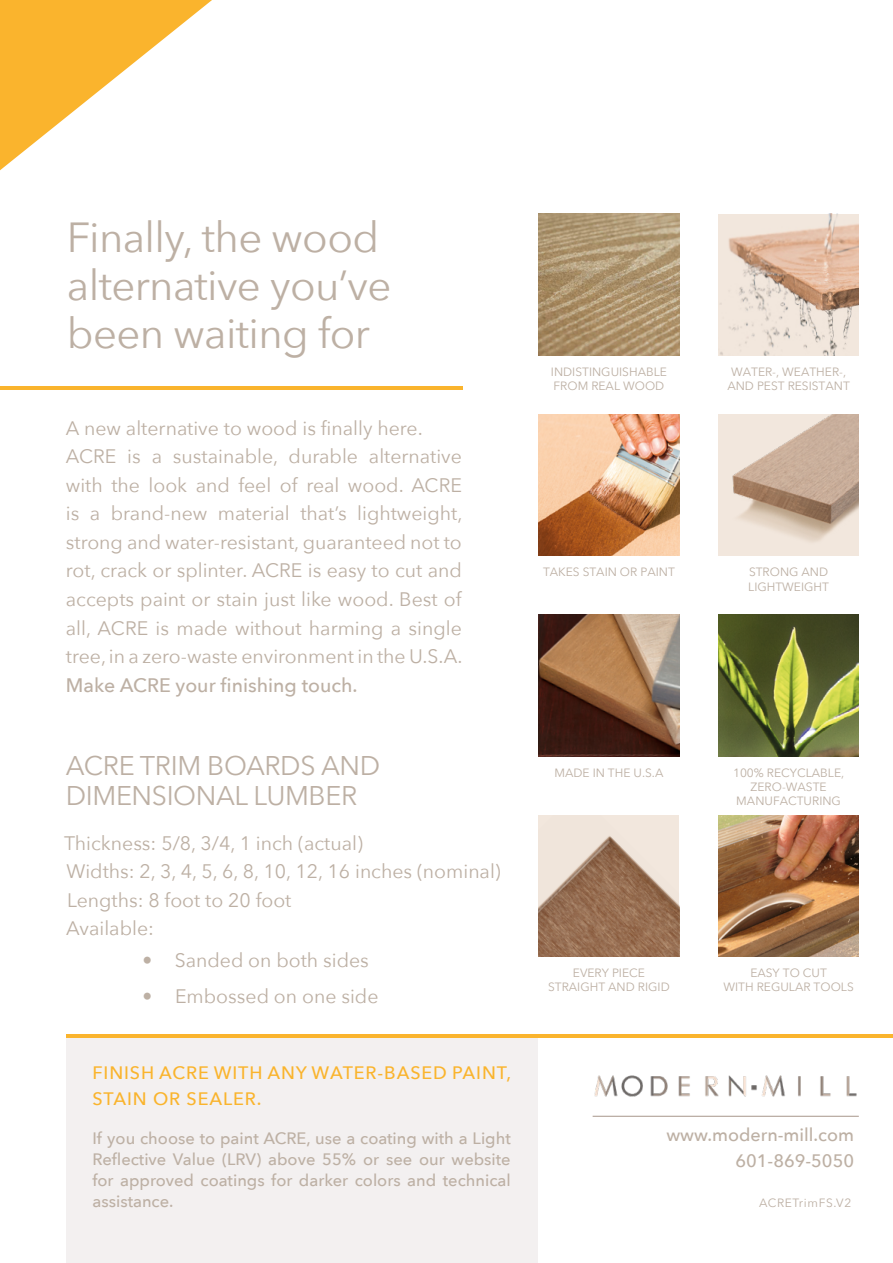
<style>
.page{position:relative;width:893px;height:1263px;background:#fff}
.page>*{position:absolute;margin:0;border:0;box-sizing:border-box;transform-origin:0 0}
.t1{font:42px/48px "Avenir Next";letter-spacing:-.015em;color:#bdb0a4}
.t2{font:27px/30px "Avenir Next";letter-spacing:-.015em;color:#bdb0a4}
.t3{font:19.5px/28.5px "Avenir Next";color:#bdb0a4}
.t4{font:500 19.5px "Avenir Next";color:#bdb0a4}
.t5{font:500 18px/25.5px "Avenir Next";letter-spacing:.05em;color:#fab42d}
.t6{font:500 18px/26px "Avenir Next";color:#bdb0a4;text-align:right}
.t7{font:500 16.5px/21px "Avenir Next";color:#bdb0a4;text-align:justify}
.t8{font:12px/14.4px "Avenir Next";color:#bdb0a4;text-align:center}
.t9{font:12px "Avenir Next";letter-spacing:.05em;color:#bdb0a4}
</style>
<div class="page">
<img style="left:539px;top:615px;width:140px;height:141px">
<img style="left:539px;top:414px;width:140px;height:142px">
<img style="left:539px;top:815px;width:140px;height:142px">
<hr style="left:0;top:387px;width:463px;height:3px;background:#fab42d">
<img style="left:718px;top:214px;width:141px;height:142px">
<img style="left:718px;top:815px;width:141px;height:142px">
<img style="left:553px;top:1034px;width:340px;height:83px">
<hr style="left:593px;top:1116px;width:266px;height:1px;background:#a8968b">
<hr style="left:67px;top:1035px;width:826px;height:3px;background:#fab42d">
<img style="left:718px;top:414px;width:141px;height:142px">
<img style="left:718px;top:615px;width:141px;height:141px">
<img style="left:539px;top:214px;width:140px;height:142px">
<svg style="left:0;top:0;width:212px;height:170px"></svg>
<div style="left:66px;top:1038px;width:472px;height:225px;background:#f3f0f0"></div>
<h1 class="t1" style="left:67px;top:212px;width:326px">Finally, the wood alternative you’ve been waiting for</h1>
<p class="t3" style="left:66px;top:413px;width:398px">A new alternative to wood is finally here.<br>ACRE is a sustainable, durable alternative with the look and feel of real wood. ACRE is a brand-new material that’s lightweight, strong and water-resistant, guaranteed not to rot, crack or splinter. ACRE is easy to cut and accepts paint or stain just like wood. Best of all, ACRE is made without harming a single tree, in a zero-waste environment in the U.S.A.</p>
<p class="t4" style="left:66px;top:668px;width:293px">Make ACRE your finishing touch.</p>
<h2 class="t2" style="left:66px;top:749px;width:316px">ACRE TRIM BOARDS AND<br>DIMENSIONAL LUMBER</h2>
<p class="t3" style="left:64px;top:828px;width:438px">Thickness: 5/8, 3/4, 1 inch (actual)<br>Widths: 2, 3, 4, 5, 6, 8, 10, 12, 16 inches (nominal)<br>Lengths: 8 foot to 20 foot<br>Available:</p>
<p class="t3" style="left:143px;top:945px;width:228px">• Sanded on both sides</p>
<p class="t3" style="left:143px;top:981px;width:237px">• Embossed on one side</p>
<p class="t5" style="left:92px;top:1060px;width:420px">FINISH ACRE WITH ANY WATER-BASED PAINT,<br>STAIN OR SEALER.</p>
<p class="t7" style="left:92px;top:1127px;width:420px">If you choose to paint ACRE, use a coating with a Light Reflective Value (LRV) above 55% or see our website for approved coatings for darker colors and technical assistance.</p>
<p class="t8" style="left:551px;top:364px;width:118px;text-align:left">INDISTINGUISHABLE<br>FROM REAL WOOD</p>
<p class="t8" style="left:727px;top:364px;width:124px">WATER-, WEATHER-,<br>AND PEST RESISTANT</p>
<p class="t8" style="left:543px;top:564px;width:133px">TAKES STAIN OR PAINT</p>
<p class="t8" style="left:748px;top:564px;width:82px;text-align:left">STRONG AND<br>LIGHTWEIGHT</p>
<p class="t8" style="left:554px;top:765px;width:110px">MADE IN THE U.S.A</p>
<p class="t8" style="left:733px;top:765px;width:113px">100% RECYCLABLE,<br>ZERO-WASTE<br>MANUFACTURING</p>
<p class="t8" style="left:548px;top:965px;width:123px">EVERY PIECE<br>STRAIGHT AND RIGID</p>
<p class="t8" style="left:723px;top:965px;width:132px">EASY TO CUT<br>WITH REGULAR TOOLS</p>
<p class="t6" style="left:666px;top:1121px;width:189px">www.modern-mill.com<br>601-869-5050</p>
<p class="t9" style="left:759px;top:1192px;width:94px">ACRETrimFS.V2</p>
</div>
